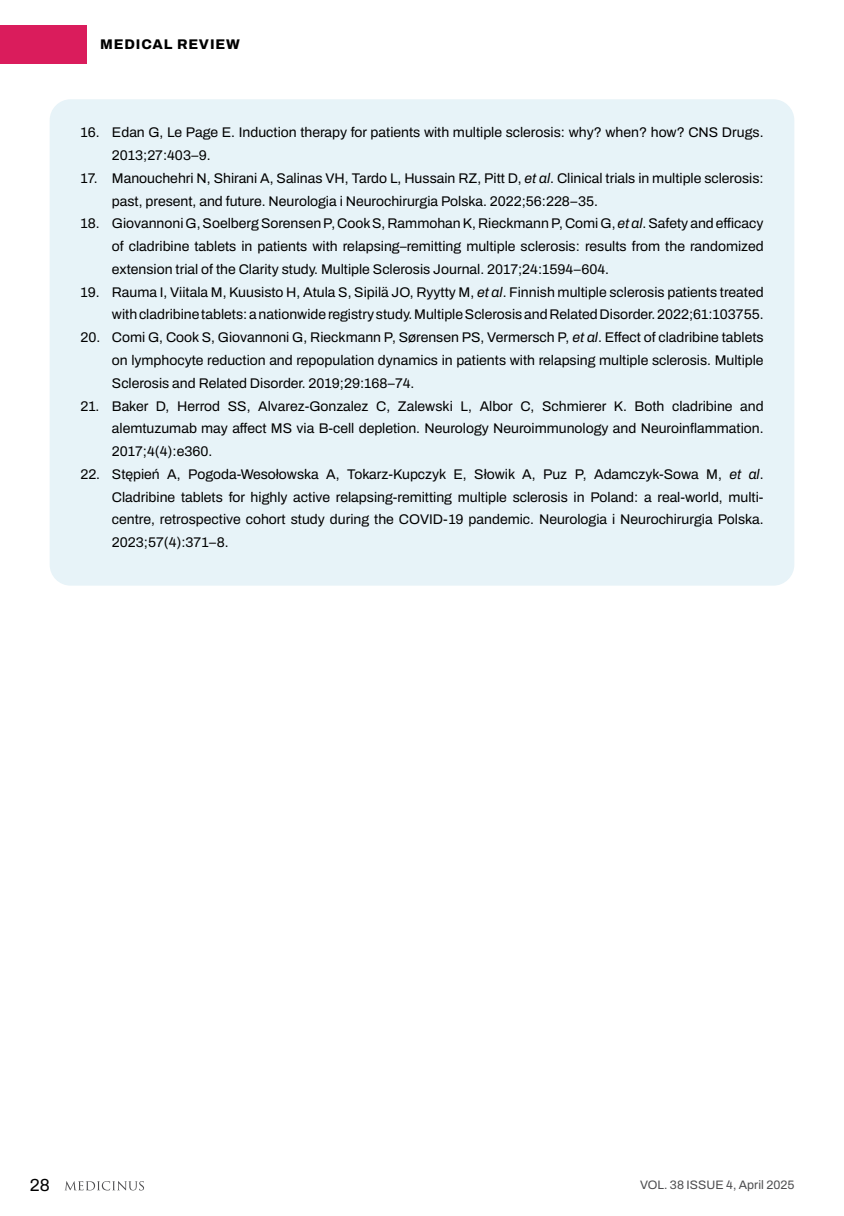
<style>
.page{position:relative;width:844px;height:1216px;background:#fff}
.page>*{position:absolute;margin:0;border:0;box-sizing:border-box;transform-origin:0 0}
.t1{font:600 17.5px "Archivo";color:#000}
.t2{font:600 14px/22.8px "Archivo";color:#000;text-align:justify}
.t3{font:800 14px "Archivo";letter-spacing:.06em;color:#000}
.t4{font:600 12.25px "Archivo";color:#4d4d4f}
.s1{font-weight:400;font-style:italic}
</style>
<div class="page">
<svg style="left:65px;top:1181px;width:79px;height:9px"></svg>
<div style="left:50px;top:99px;width:744px;height:486px;background:#e7f3f8;border-radius:21px"></div>
<div style="left:0;top:25px;width:86px;height:39px;background:#da1c5c"></div>
<p class="t3" style="left:100px;top:33px;width:141px">MEDICAL REVIEW</p>
<p class="t2" style="left:112px;top:121px;width:653px;text-indent:-32px">16. Edan G, Le Page E. Induction therapy for patients with multiple sclerosis: why? when? how? CNS Drugs.<br>2013;27:403–9.</p>
<p class="t2" style="left:112px;top:167px;width:653px;text-indent:-32px">17. Manouchehri N, Shirani A, Salinas VH, Tardo L, Hussain RZ, Pitt D, <span class="s1">et al</span>. Clinical trials in multiple sclerosis: past, present, and future. Neurologia i Neurochirurgia Polska. 2022;56:228–35.</p>
<p class="t2" style="left:112px;top:212px;width:653px;text-indent:-32px">18. Giovannoni G, Soelberg Sorensen P, Cook S, Rammohan K, Rieckmann P, Comi G, <span class="s1">et al</span>. Safety and efficacy of cladribine tablets in patients with relapsing–remitting multiple sclerosis: results from the randomized extension trial of the Clarity study. Multiple Sclerosis Journal. 2017;24:1594–604.</p>
<p class="t2" style="left:80px;top:280px;width:684px;text-align:right">19. Rauma I, Viitala M, Kuusisto H, Atula S, Sipilä JO, Ryytty M, <span class="s1">et al</span>. Finnish multiple sclerosis patients treated with cladribine tablets: a nationwide registry study. Multiple Sclerosis and Related Disorder. 2022;61:103755.</p>
<p class="t2" style="left:112px;top:326px;width:653px;text-indent:-32px">20. Comi G, Cook S, Giovannoni G, Rieckmann P, Sørensen PS, Vermersch P, <span class="s1">et al</span>. Effect of cladribine tablets on lymphocyte reduction and repopulation dynamics in patients with relapsing multiple sclerosis. Multiple Sclerosis and Related Disorder. 2019;29:168–74.</p>
<p class="t2" style="left:112px;top:394px;width:653px;text-indent:-32px">21. Baker D, Herrod SS, Alvarez-Gonzalez C, Zalewski L, Albor C, Schmierer K. Both cladribine and alemtuzumab may affect MS via B-cell depletion. Neurology Neuroimmunology and Neuroinflammation.<br>2017;4(4):e360.</p>
<p class="t2" style="left:112px;top:462px;width:653px;text-indent:-32px">22. Stępień A, Pogoda-Wesołowska A, Tokarz-Kupczyk E, Słowik A, Puz P, Adamczyk-Sowa M, <span class="s1">et al</span>.<br>Cladribine tablets for highly active relapsing-remitting multiple sclerosis in Poland: a real-world, multi&shy;centre, retrospective cohort study during the COVID-19 pandemic. Neurologia i Neurochirurgia Polska.<br>2023;57(4):371–8.</p>
<p class="t1" style="left:30px;top:1171px;width:21px">28</p>
<p class="t4" style="left:639px;top:1175px;width:156px">VOL. 38 ISSUE 4, April 2025</p>
</div>
